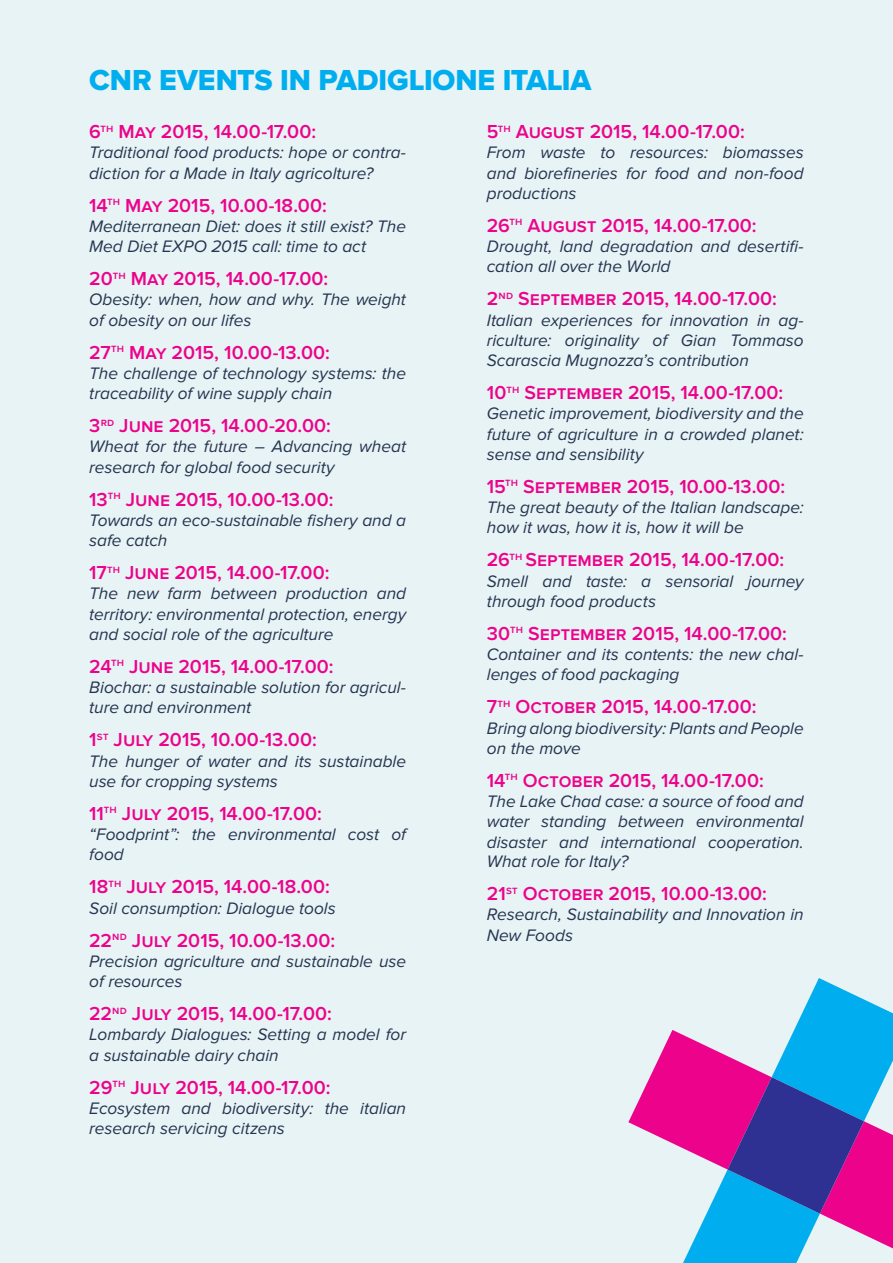
<style>
.page{position:relative;width:893px;height:1263px;background:#e7f3f4}
.page>*{position:absolute;margin:0;border:0;box-sizing:border-box;transform-origin:0 0}
.t1{font:30px "Proxima Nova Extrabld";letter-spacing:-.005em;color:#00aeef}
.elenco_eventi{font:600 19.5px "Proxima Nova";color:#ed028c}
.elenco_eventi-2{font:italic 17.25px/20.2px "Proxima Nova";letter-spacing:-.005em;color:#263451}
</style>
<div class="page">
<svg style="left:628px;top:978px;width:265px;height:285px"></svg>
<p class="t1" style="left:89px;top:63px;width:504px">CNR EVENTS IN PADIGLIONE ITALIA</p>
<p class="elenco_eventi" style="left:89px;top:120px;width:228px">6<sup>th</sup> May 2015, 14.00-17.00:</p>
<p class="elenco_eventi-2" style="left:89px;top:143px;width:318px">Traditional food products: hope or contra&shy;diction for a Made in Italy agricolture?</p>
<p class="elenco_eventi" style="left:89px;top:194px;width:239px">14<sup>th</sup> May 2015, 10.00-18.00:</p>
<p class="elenco_eventi-2" style="left:89px;top:216px;width:318px">Mediterranean Diet: does it still exist? The<br>Med Diet EXPO 2015 call: time to act</p>
<p class="elenco_eventi" style="left:89px;top:267px;width:241px">20<sup>th</sup> May 2015, 14.00-17.00:</p>
<p class="elenco_eventi-2" style="left:89px;top:290px;width:318px">Obesity: when, how and why. The weight of obesity on our lifes</p>
<p class="elenco_eventi" style="left:89px;top:341px;width:242px">27<sup>th</sup> May 2015, 10.00-13.00:</p>
<p class="elenco_eventi-2" style="left:89px;top:363px;width:318px">The challenge of technology systems: the traceability of wine supply chain</p>
<p class="elenco_eventi" style="left:89px;top:414px;width:243px">3<sup>rd</sup> June 2015, 14.00-20.00:</p>
<p class="elenco_eventi-2" style="left:89px;top:437px;width:318px">Wheat for the future – Advancing wheat research for global food security</p>
<p class="elenco_eventi" style="left:89px;top:488px;width:246px">13<sup>th</sup> June 2015, 10.00-13.00:</p>
<p class="elenco_eventi-2" style="left:89px;top:510px;width:318px">Towards an eco-sustainable fishery and a safe catch</p>
<p class="elenco_eventi" style="left:89px;top:561px;width:242px">17<sup>th</sup> June 2015, 14.00-17.00:</p>
<p class="elenco_eventi-2" style="left:89px;top:584px;width:318px;text-align:justify">The new farm between production and territory: environmental protection, energy and social role of the agriculture</p>
<p class="elenco_eventi" style="left:89px;top:655px;width:246px">24<sup>th</sup> June 2015, 14.00-17.00:</p>
<p class="elenco_eventi-2" style="left:89px;top:678px;width:318px">Biochar: a sustainable solution for agricul&shy;ture and environment</p>
<p class="elenco_eventi" style="left:89px;top:729px;width:229px">1<sup>st</sup> July 2015, 10.00-13.00:</p>
<p class="elenco_eventi-2" style="left:89px;top:751px;width:318px">The hunger of water and its sustainable use for cropping systems</p>
<p class="elenco_eventi" style="left:89px;top:802px;width:234px">11<sup>th</sup> July 2015, 14.00-17.00:</p>
<p class="elenco_eventi-2" style="left:89px;top:825px;width:318px">“Foodprint”: the environmental cost of food</p>
<p class="elenco_eventi" style="left:89px;top:876px;width:242px">18<sup>th</sup> July 2015, 14.00-18.00:</p>
<p class="elenco_eventi-2" style="left:89px;top:898px;width:248px">Soil consumption: Dialogue tools</p>
<p class="elenco_eventi" style="left:89px;top:929px;width:247px">22<sup>nd</sup> July 2015, 10.00-13.00:</p>
<p class="elenco_eventi-2" style="left:89px;top:951px;width:318px">Precision agriculture and sustainable use of resources</p>
<p class="elenco_eventi" style="left:89px;top:1002px;width:244px">22<sup>nd</sup> July 2015, 14.00-17.00:</p>
<p class="elenco_eventi-2" style="left:89px;top:1025px;width:318px">Lombardy Dialogues: Setting a model for a sustainable dairy chain</p>
<p class="elenco_eventi" style="left:89px;top:1076px;width:243px">29<sup>th</sup> July 2015, 14.00-17.00:</p>
<p class="elenco_eventi-2" style="left:89px;top:1098px;width:318px">Ecosystem and biodiversity: the italian research servicing citzens</p>
<p class="elenco_eventi" style="left:487px;top:120px;width:259px">5<sup>th</sup> August 2015, 14.00-17.00:</p>
<p class="elenco_eventi-2" style="left:487px;top:143px;width:318px;text-align:justify">From waste to resources: biomasses and biorefineries for food and non-food productions</p>
<p class="elenco_eventi" style="left:487px;top:214px;width:271px">26<sup>th</sup> August 2015, 14.00-17.00:</p>
<p class="elenco_eventi-2" style="left:487px;top:237px;width:318px">Drought, land degradation and desertifi&shy;cation all over the World</p>
<p class="elenco_eventi" style="left:487px;top:288px;width:292px">2<sup>nd</sup> September 2015, 14.00-17.00:</p>
<p class="elenco_eventi-2" style="left:487px;top:310px;width:318px;text-align:justify">Italian experiences for innovation in ag&shy;riculture: originality of Gian Tommaso Scarascia Mugnozza’s contribution</p>
<p class="elenco_eventi" style="left:487px;top:381px;width:298px">10<sup>th</sup> September 2015, 14.00-17.00:</p>
<p class="elenco_eventi-2" style="left:487px;top:404px;width:318px;text-align:justify">Genetic improvement, biodiversity and the future of agriculture in a crowded planet: sense and sensibility</p>
<p class="elenco_eventi" style="left:487px;top:475px;width:300px">15<sup>th</sup> September 2015, 10.00-13.00:</p>
<p class="elenco_eventi-2" style="left:487px;top:498px;width:318px">The great beauty of the Italian landscape: how it was, how it is, how it will be</p>
<p class="elenco_eventi" style="left:487px;top:549px;width:299px">26<sup>th</sup> September 2015, 14.00-17.00:</p>
<p class="elenco_eventi-2" style="left:487px;top:571px;width:318px">Smell and taste: a sensorial journey through food products</p>
<p class="elenco_eventi" style="left:487px;top:622px;width:302px">30<sup>th</sup> September 2015, 14.00-17.00:</p>
<p class="elenco_eventi-2" style="left:487px;top:645px;width:318px">Container and its contents: the new chal&shy;lenges of food packaging</p>
<p class="elenco_eventi" style="left:487px;top:696px;width:271px">7<sup>th</sup> October 2015, 14.00-17.00:</p>
<p class="elenco_eventi-2" style="left:487px;top:718px;width:318px">Bring along biodiversity: Plants and People on the move</p>
<p class="elenco_eventi" style="left:487px;top:769px;width:279px">14<sup>th</sup> October 2015, 14.00-17.00:</p>
<p class="elenco_eventi-2" style="left:487px;top:792px;width:318px;text-align:justify">The Lake Chad case: a source of food and water standing between environmental disaster and international cooperation.<br>What role for Italy?</p>
<p class="elenco_eventi" style="left:487px;top:882px;width:282px">21<sup>st</sup> October 2015, 10.00-13.00:</p>
<p class="elenco_eventi-2" style="left:487px;top:905px;width:318px">Research, Sustainability and Innovation in<br>New Foods</p>
</div>
